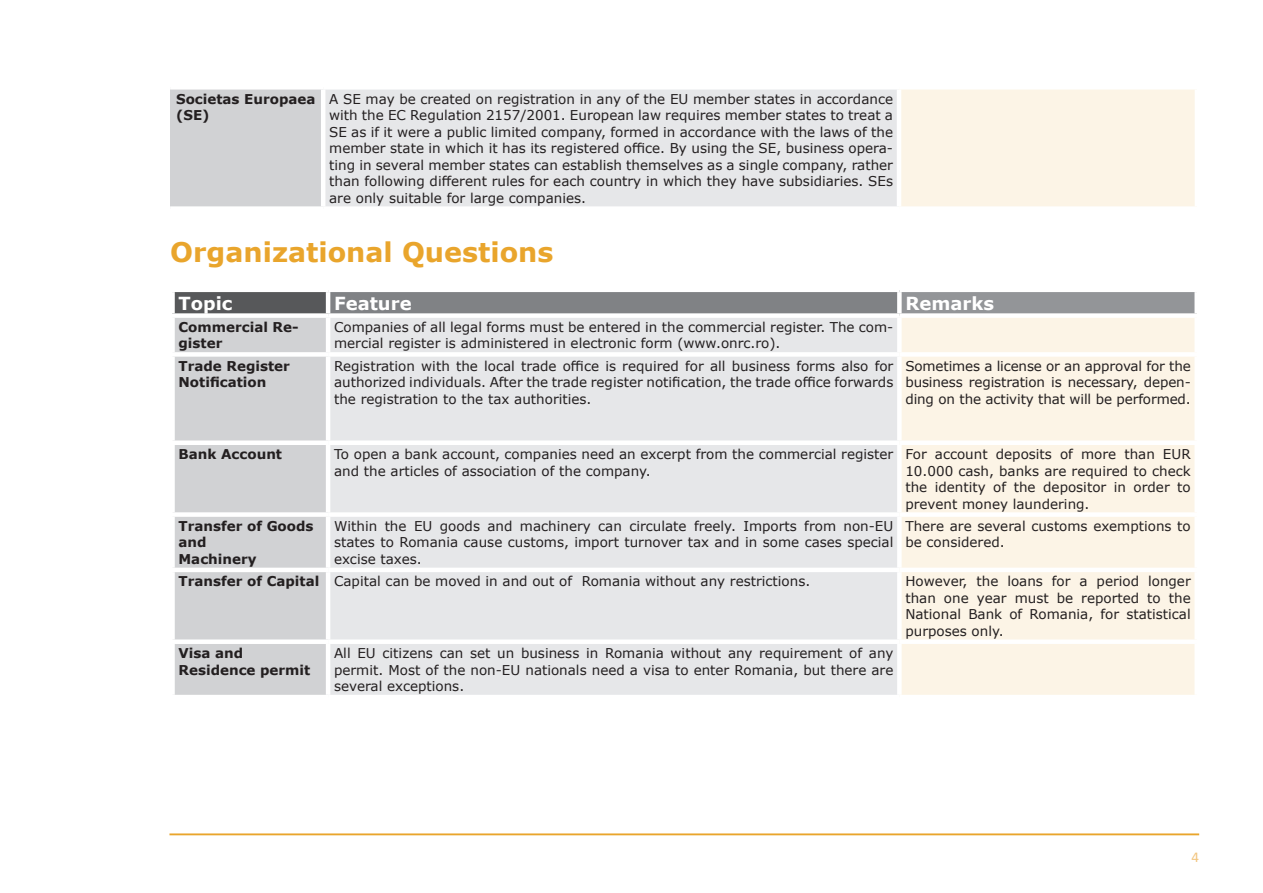
<style>
.page{position:relative;width:1263px;height:893px;background:#fff}
.page>*{position:absolute;margin:0;border:0;box-sizing:border-box;transform-origin:0 0}
.t1{font:700 27px "Verdana";color:#e9a52c}
.t2{font:700 18px "Verdana";color:#fff}
.t3{font:15px "Calibri";color:#f2c57f}
.t4{font:13.5px/16.5px "Verdana";color:#231f20;text-align:justify}
.t5{font:700 13.5px/16.5px "Verdana";color:#231f20}
.s1{font-weight:700}
</style>
<div class="page">
<hr style="left:169px;top:833px;width:1030px;height:2px;background:#e9a52c">
<div style="left:170px;top:87px;width:153px;height:122px;background:#d1d2d4"></div>
<div style="left:323px;top:87px;width:576px;height:122px;background:#e6e7e9"></div>
<div style="left:899px;top:87px;width:298px;height:122px;background:#fcf4e6"></div>
<div style="left:170px;top:85px;width:153px;height:5px;background:#fff"></div>
<div style="left:323px;top:85px;width:576px;height:5px;background:#fff"></div>
<hr style="left:321px;top:90px;width:4px;height:116px;background:#fff">
<div style="left:899px;top:85px;width:300px;height:5px;background:#fff"></div>
<hr style="left:897px;top:90px;width:4px;height:116px;background:#fff">
<hr style="left:1195px;top:90px;width:4px;height:116px;background:#fff">
<div style="left:170px;top:206px;width:153px;height:5px;background:#fff"></div>
<div style="left:323px;top:206px;width:576px;height:5px;background:#fff"></div>
<div style="left:899px;top:206px;width:300px;height:5px;background:#fff"></div>
<div style="left:173px;top:290px;width:155px;height:26px;background:#57585a"></div>
<div style="left:328px;top:290px;width:571px;height:26px;background:#808285"></div>
<div style="left:899px;top:290px;width:298px;height:26px;background:#939598"></div>
<div style="left:175px;top:318px;width:151px;height:377px;background:#d1d2d4"></div>
<div style="left:330px;top:318px;width:567px;height:377px;background:#e6e7e9"></div>
<div style="left:902px;top:318px;width:292px;height:377px;background:#fcf4e6"></div>
<hr style="left:170px;top:288px;width:158px;height:4px;background:#fff">
<div style="left:170px;top:292px;width:5px;height:21px;background:#fff"></div>
<hr style="left:328px;top:288px;width:571px;height:4px;background:#fff">
<hr style="left:326px;top:292px;width:4px;height:21px;background:#fff">
<hr style="left:899px;top:288px;width:300px;height:4px;background:#fff">
<div style="left:897px;top:292px;width:5px;height:21px;background:#fff"></div>
<div style="left:1194px;top:292px;width:5px;height:21px;background:#fff"></div>
<div style="left:170px;top:313px;width:158px;height:5px;background:#fff"></div>
<div style="left:328px;top:313px;width:571px;height:5px;background:#fff"></div>
<div style="left:899px;top:313px;width:300px;height:5px;background:#fff"></div>
<div style="left:170px;top:352px;width:158px;height:5px;background:#fff"></div>
<div style="left:328px;top:352px;width:571px;height:5px;background:#fff"></div>
<div style="left:899px;top:352px;width:300px;height:5px;background:#fff"></div>
<div style="left:170px;top:440px;width:158px;height:5px;background:#fff"></div>
<div style="left:328px;top:440px;width:571px;height:5px;background:#fff"></div>
<div style="left:899px;top:440px;width:300px;height:5px;background:#fff"></div>
<div style="left:170px;top:512px;width:158px;height:5px;background:#fff"></div>
<div style="left:328px;top:512px;width:571px;height:5px;background:#fff"></div>
<div style="left:899px;top:512px;width:300px;height:5px;background:#fff"></div>
<hr style="left:170px;top:568px;width:158px;height:4px;background:#fff">
<hr style="left:328px;top:568px;width:571px;height:4px;background:#fff">
<hr style="left:899px;top:568px;width:300px;height:4px;background:#fff">
<div style="left:170px;top:639px;width:158px;height:5px;background:#fff"></div>
<div style="left:328px;top:639px;width:571px;height:5px;background:#fff"></div>
<div style="left:899px;top:639px;width:300px;height:5px;background:#fff"></div>
<p class="t5" style="left:176px;top:90px;width:141px">Societas Europaea (SE)</p>
<p class="t4" style="left:329px;top:90px;width:565px">A SE may be created on registration in any of the EU member states in accordance with the EC Regulation 2157/2001. European law requires member states to treat a SE as if it were a public limited company, formed in accordance with the laws of the member state in which it has its registered office. By using the SE, business opera&shy;ting in several member states can establish themselves as a single company, rather than following different rules for each country in which they have subsidiaries. SEs are only suitable for large companies.</p>
<h1 class="t1" style="left:170px;top:233px;width:385px">Organizational Questions</h1>
<h2 class="t2" style="left:179px;top:290px;width:55px">Topic</h2>
<h2 class="t2" style="left:334px;top:290px;width:79px">Feature</h2>
<h2 class="t2" style="left:905px;top:290px;width:90px">Remarks</h2>
<p class="t5" style="left:179px;top:318px;width:122px">Commercial Re&shy;gister</p>
<p class="t4" style="left:334px;top:319px;width:561px">Companies of all legal forms must be entered in the commercial register. The com&shy;mercial register is administered in electronic form (www.onrc.ro).</p>
<p class="t5" style="left:179px;top:357px;width:113px">Trade Register<br>Notification</p>
<p class="t4" style="left:334px;top:357px;width:561px">Registration with the local trade office is required for all business forms also for authorized individuals. After the trade register notification, the trade office forwards the registration to the tax authorities.</p>
<p class="t4" style="left:905px;top:357px;width:287px">Sometimes a license or an approval for the business registration is necessary, depen&shy;ding on the activity that will be performed.</p>
<p class="t5" style="left:179px;top:446px;width:105px">Bank Account</p>
<p class="t4" style="left:334px;top:446px;width:561px">To open a bank account, companies need an excerpt from the commercial register and the articles of association of the company.</p>
<p class="t4" style="left:905px;top:446px;width:287px">For account deposits of more than EUR 10.000 cash, banks are required to check the identity of the depositor in order to prevent money laundering.</p>
<p class="t5" style="left:179px;top:517px;width:137px">Transfer of Goods and<br>Machinery</p>
<p class="t4" style="left:334px;top:518px;width:561px">Within the EU goods and machinery can circulate freely. Imports from non-EU states to Romania cause customs, import turnover tax and in some cases special excise taxes.</p>
<p class="t4" style="left:905px;top:518px;width:287px">There are several customs exemptions to be considered.</p>
<p class="t4" style="left:179px;top:573px;width:633px"><span class="s1">Transfer of Capital</span> Capital can be moved in and out of Romania without any restrictions.</p>
<p class="t4" style="left:905px;top:573px;width:287px">However, the loans for a period longer than one year must be reported to the National Bank of Romania, for statistical purposes only.</p>
<p class="t5" style="left:179px;top:645px;width:133px">Visa and<br>Residence permit</p>
<p class="t4" style="left:334px;top:645px;width:561px">All EU citizens can set un business in Romania without any requirement of any permit. Most of the non-EU nationals need a visa to enter Romania, but there are several exceptions.</p>
<p class="t3" style="left:1191px;top:846px;width:9px">4</p>
</div>
